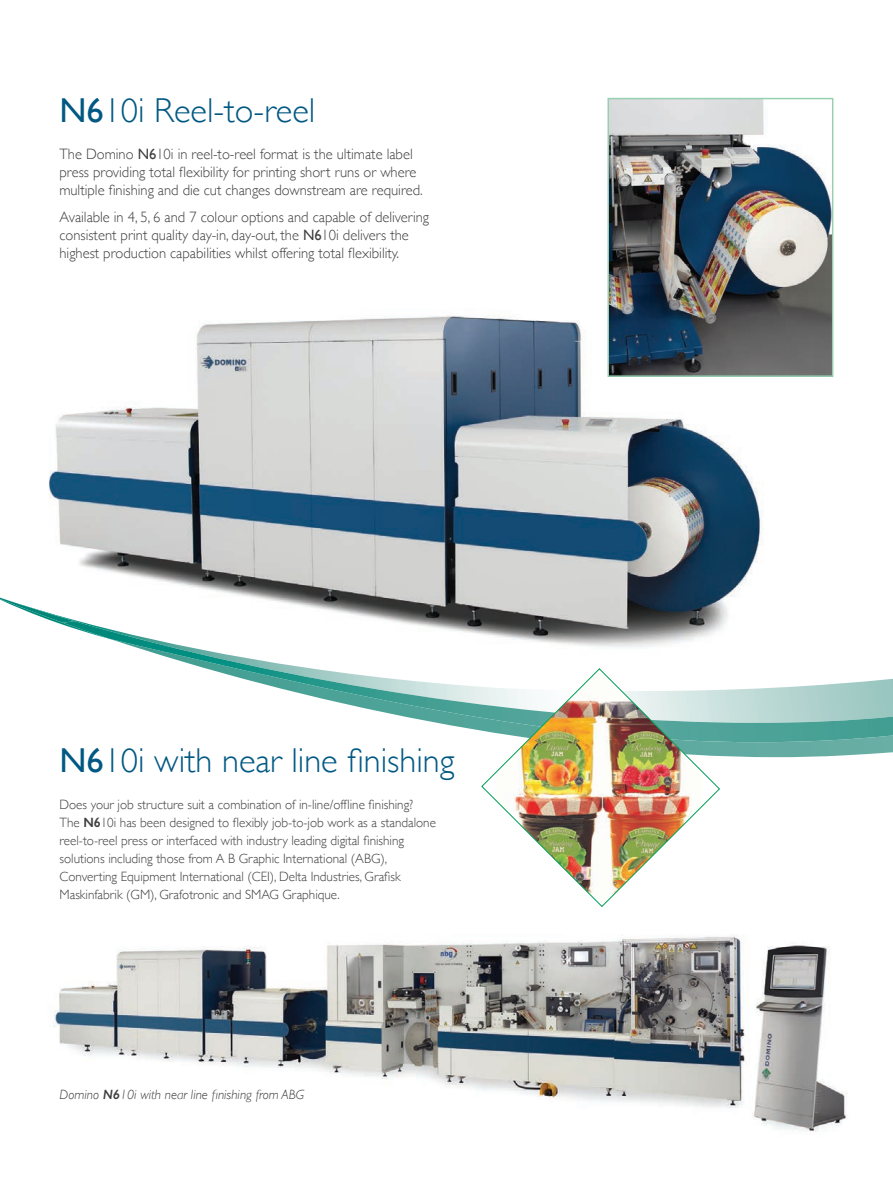
<style>
.page{position:relative;width:893px;height:1191px;background:#fff}
.page>*{position:absolute;margin:0;border:0;box-sizing:border-box;transform-origin:0 0}
.t1{font:300 34.5px "Gill Sans";color:#005883}
.t2{font:300 15px/18px "Gill Sans";color:#3e3e3f}
.t3{font:300 13.5px/18px "Gill Sans";color:#3e3e3f}
.t4{font:italic 300 13.5px "Gill Sans";color:#3e3e3f}
.s1{font-weight:400}
.s2{font-weight:600}
</style>
<div class="page">
<img style="left:53px;top:935px;width:795px;height:197px">
<img style="left:49px;top:315px;width:713px;height:309px">
<svg style="left:75px;top:597px;width:2px;height:24px"></svg>
<svg style="left:720px;top:742px;width:173px;height:15px;background:#70b2aa"></svg>
<img style="left:0;top:597px;width:75px;height:26px">
<img style="left:63px;top:621px;width:830px;height:121px">
<img style="left:610px;top:101px;width:220px;height:273px">
<div style="left:607px;top:98px;width:226px;height:279px;border:2px solid #96cfb1"></div>
<img style="left:481px;top:668px;width:239px;height:239px">
<h1 class="t1" style="left:60px;top:83px;width:257px"><span class="s1">N6</span>10i Reel-to-reel</h1>
<p class="t2" style="left:60px;top:145px;width:365px">The Domino <span class="s1">N6</span>10i in reel-to-reel format is the ultimate label press providing total flexibility for printing short runs or where multiple finishing and die cut changes downstream are required.</p>
<p class="t2" style="left:60px;top:207px;width:371px">Available in 4, 5, 6 and 7 colour options and capable of delivering consistent print quality day-in, day-out, the <span class="s1">N6</span>10i delivers the highest production capabilities whilst offering total flexibility.</p>
<h1 class="t1" style="left:60px;top:734px;width:396px"><span class="s1">N6</span>10i with near line finishing</h1>
<p class="t3" style="left:60px;top:795px;width:378px">Does your job structure suit a combination of in-line/offline finishing?<br>The <span class="s2">N6</span>10i has been designed to flexibly job-to-job work as a standalone reel-to-reel press or interfaced with industry leading digital finishing solutions including those from A B Graphic International (ABG), Converting Equipment International (CEI), Delta Industries, Grafisk Maskinfabrik (GM), Grafotronic and SMAG Graphique.</p>
<p class="t4" style="left:60px;top:1086px;width:246px">Domino <span class="s2">N6</span>10i with near line finishing from ABG</p>
</div>
